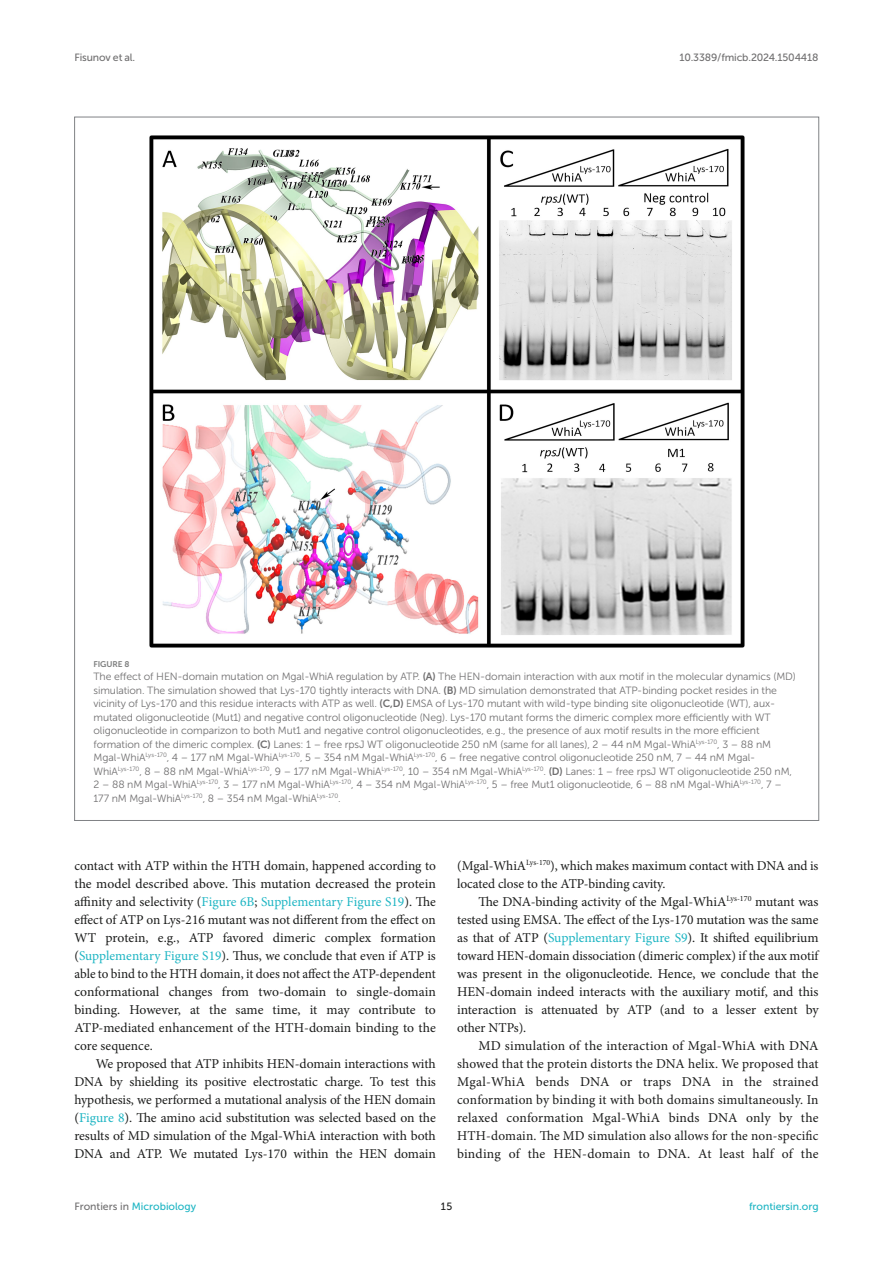
<style>
.page{position:relative;width:893px;height:1263px;background:#fff}
.page>*{position:absolute;margin:0;border:0;box-sizing:border-box;transform-origin:0 0}
.TEXT{font:13.5px/18px "Minion Pro";color:#1b1c1b;text-align:justify}
.FIG_LEG{font:10.5px/13.5px "Museo Sans 300";letter-spacing:-.01em;color:#706f70}
.t1{font:10.5px "Museo Sans 500";letter-spacing:-.015em;color:#706f70}
.t2{font:10.5px "Museo Sans 500";color:#1db5c3}
.t3{font:10.5px "Museo Sans 500";color:#1b1c1b}
.FIG_HD{font:8.25px "Museo Sans 700";letter-spacing:-.01em;color:#7e7f7f}
.s1{font-family:"Museo Sans 700"}
.s2{color:#1db5c3}
.s3{color:#706f70}
</style>
<div class="page">
<img style="left:149px;top:136px;width:595px;height:512px">
<p class="t1" style="left:74px;top:51px;width:62px">Fisunov et al.</p>
<p class="t1" style="left:679px;top:51px;width:141px">10.3389/fmicb.2024.1504418</p>
<p class="FIG_HD" style="left:94px;top:659px;width:37px">FIGURE 8</p>
<p class="FIG_LEG" style="left:94px;top:670px;width:704px">The effect of HEN-domain mutation on Mgal-WhiA regulation by ATP. <span class="s1">(A)</span> The HEN-domain interaction with aux motif in the molecular dynamics (MD) simulation. The simulation showed that Lys-170 tightly interacts with DNA. <span class="s1">(B)</span> MD simulation demonstrated that ATP-binding pocket resides in the vicinity of Lys-170 and this residue interacts with ATP as well. <span class="s1">(C,D)</span> EMSA of Lys-170 mutant with wild-type binding site oligonucleotide (WT), aux&shy;mutated oligonucleotide (Mut1) and negative control oligonucleotide (Neg). Lys-170 mutant forms the dimeric complex more efficiently with WT oligonucleotide in comparizon to both Mut1 and negative control oligonucleotides, e.g., the presence of aux motif results in the more efficient formation of the dimeric complex. <span class="s1">(C)</span> Lanes: 1 – free rpsJ WT oligonucleotide 250 nM (same for all lanes), 2 – 44 nM Mgal-WhiA<sup>Lys-170</sup>, 3 – 88 nM Mgal-WhiA<sup>Lys-170</sup>, 4 – 177 nM Mgal-WhiA<sup>Lys-170</sup>, 5 – 354 nM Mgal-WhiA<sup>Lys-170</sup>, 6 – free negative control oligonucleotide 250 nM, 7 – 44 nM Mgal-WhiA<sup>Lys-170</sup>, 8 – 88 nM Mgal-WhiA<sup>Lys-170</sup>, 9 – 177 nM Mgal-WhiA<sup>Lys-170</sup>, 10 – 354 nM Mgal-WhiA<sup>Lys-170</sup>. <span class="s1">(D)</span> Lanes: 1 – free rpsJ WT oligonucleotide 250 nM, 2 – 88 nM Mgal-WhiA<sup>Lys-170</sup>, 3 – 177 nM Mgal-WhiA<sup>Lys-170</sup>, 4 – 354 nM Mgal-WhiA<sup>Lys-170</sup>, 5 – free Mut1 oligonucleotide, 6 – 88 nM Mgal-WhiA<sup>Lys-170</sup>, 7 – 177 nM Mgal-WhiA<sup>Lys-170</sup>, 8 – 354 nM Mgal-WhiA<sup>Lys-170</sup>.</p>
<p class="TEXT" style="left:74px;top:857px;width:363px">contact with ATP within the HTH domain, happened according to the model described above. This mutation decreased the protein affinity and selectivity (<span class="s2">Figure 6B</span>; <span class="s2">Supplementary Figure S19</span>). The effect of ATP on Lys-216 mutant was not different from the effect on WT protein, e.g., ATP favored dimeric complex formation (<span class="s2">Supplementary Figure S19</span>). Thus, we conclude that even if ATP is able to bind to the HTH domain, it does not affect the ATP-dependent conformational changes from two-domain to single-domain binding. However, at the same time, it may contribute to ATP-mediated enhancement of the HTH-domain binding to the core sequence.</p>
<p class="TEXT" style="left:74px;top:1055px;width:363px;text-indent:21px">We proposed that ATP inhibits HEN-domain interactions with DNA by shielding its positive electrostatic charge. To test this hypothesis, we performed a mutational analysis of the HEN domain (<span class="s2">Figure 8</span>). The amino acid substitution was selected based on the results of MD simulation of the Mgal-WhiA interaction with both DNA and ATP. We mutated Lys-170 within the HEN domain</p>
<p class="TEXT" style="left:457px;top:857px;width:363px">(Mgal-WhiA<sup>Lys-170</sup>), which makes maximum contact with DNA and is located close to the ATP-binding cavity.</p>
<p class="TEXT" style="left:457px;top:893px;width:363px;text-indent:21px">The DNA-binding activity of the Mgal-WhiA<sup>Lys-170</sup> mutant was tested using EMSA. The effect of the Lys-170 mutation was the same as that of ATP (<span class="s2">Supplementary Figure S9</span>). It shifted equilibrium toward HEN-domain dissociation (dimeric complex) if the aux motif was present in the oligonucleotide. Hence, we conclude that the HEN-domain indeed interacts with the auxiliary motif, and this interaction is attenuated by ATP (and to a lesser extent by other NTPs).</p>
<p class="TEXT" style="left:457px;top:1037px;width:363px;text-indent:21px">MD simulation of the interaction of Mgal-WhiA with DNA showed that the protein distorts the DNA helix. We proposed that Mgal-WhiA bends DNA or traps DNA in the strained conformation by binding it with both domains simultaneously. In relaxed conformation Mgal-WhiA binds DNA only by the HTH-domain. The MD simulation also allows for the non-specific binding of the HEN-domain to DNA. At least half of the</p>
<p class="t2" style="left:74px;top:1200px;width:123px"><span class="s3">Frontiers in</span> Microbiology</p>
<p class="t3" style="left:441px;top:1200px;width:13px">15</p>
<p class="t2" style="left:749px;top:1200px;width:71px">frontiersin.org</p>
</div>
